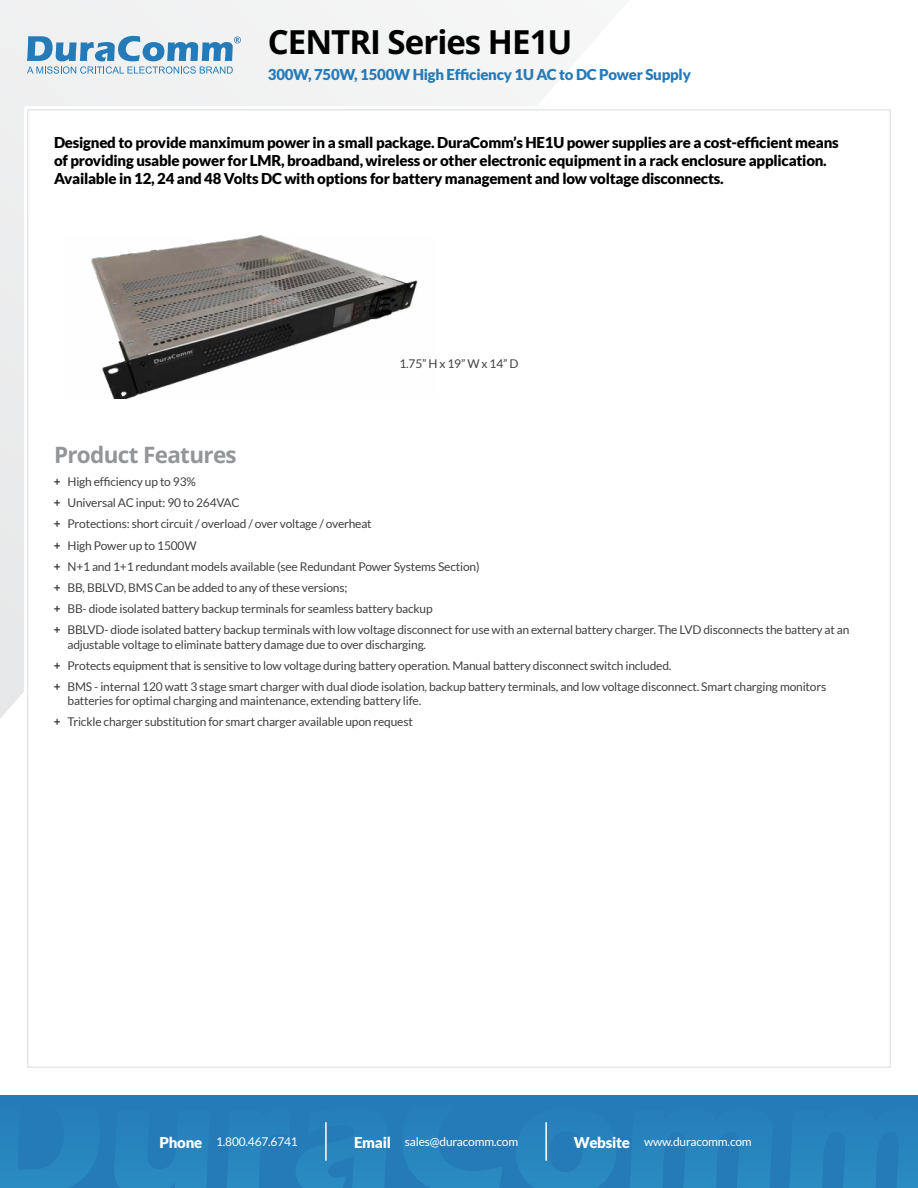
<style>
.page{position:relative;width:918px;height:1188px;background:#fff}
.page>*{position:absolute;margin:0;border:0;box-sizing:border-box;transform-origin:0 0}
.t1{font:700 33px "Open Sans";letter-spacing:-.03em;color:#000}
.t2{font:700 22.5px "Open Sans";letter-spacing:-.03em;color:#939598}
.t3{font:900 15px/18px "Lato";letter-spacing:-.015em;color:#000}
.t4{font:900 15px "Lato";letter-spacing:-.015em;color:#257ab8}
.t5{font:12px/21.1px "Lato";letter-spacing:-.015em;color:#414042}
.t6{font:12px "Lato";letter-spacing:-.015em;color:#fff}
.s1{font-family:"Open Sans";font-weight:700}
.s2{font-weight:900;font-size:15px}
</style>
<div class="page">
<svg style="left:0;top:0;width:545px;height:719px;fill:#f2f2f3"></svg>
<svg style="left:27px;top:36px;width:214px;height:38px"></svg>
<div style="left:27px;top:109px;width:864px;height:959px;background:#fff;border:2px solid #e6e7e8"></div>
<div style="left:0;top:1095px;width:918px;height:93px;background:#257ab8"></div>
<svg style="left:0;top:1148px;width:98px;height:40px"></svg>
<svg style="left:114px;top:1148px;width:94px;height:40px"></svg>
<svg style="left:227px;top:1148px;width:34px;height:40px"></svg>
<svg style="left:296px;top:1122px;width:90px;height:66px"></svg>
<svg style="left:403px;top:1148px;width:99px;height:40px"></svg>
<svg style="left:516px;top:1122px;width:100px;height:66px"></svg>
<svg style="left:630px;top:1148px;width:141px;height:40px"></svg>
<svg style="left:789px;top:1148px;width:129px;height:40px"></svg>
<hr style="left:325px;top:1123px;width:2px;height:37px;background:#fff">
<hr style="left:545px;top:1123px;width:2px;height:37px;background:#fff">
<img style="left:91px;top:235px;width:327px;height:164px">
<h1 class="t1" style="left:268px;top:19px;width:306px">CENTRI Series HE1U</h1>
<p class="t4" style="left:268px;top:65px;width:425px">300W, 750W, 1500W High Efficiency 1U AC to DC Power Supply</p>
<p class="t3" style="left:54px;top:133px;width:786px">Designed to provide manximum power in a small package. DuraComm’s HE1U power supplies are a cost-efficient means of providing usable power for LMR, broadband, wireless or other electronic equipment in a rack enclosure application.<br>Available in 12, 24 and 48 Volts DC with options for battery management and low voltage disconnects.</p>
<h2 class="t2" style="left:54px;top:439px;width:184px">Product Features</h2>
<p class="t5" style="left:399px;top:353px;width:121px">1.75” H x 19” W x 14” D</p>
<p class="t5" style="left:54px;top:471px;width:797px"><span class="s1">+</span> High efficiency up to 93%<br><span class="s1">+</span> Universal AC input: 90 to 264VAC<br><span class="s1">+</span> Protections: short circuit / overload / over voltage / overheat<br><span class="s1">+</span> High Power up to 1500W<br><span class="s1">+</span> N+1 and 1+1 redundant models available (see Redundant Power Systems Section)<br><span class="s1">+</span> BB, BBLVD, BMS Can be added to any of these versions;<br><span class="s1">+</span> BB- diode isolated battery backup terminals for seamless battery backup<br><span class="s1">+</span> BBLVD- diode isolated battery backup terminals with low voltage disconnect for use with an external battery charger. The LVD disconnects the battery at an</p>
<p class="t5" style="left:54px;top:634px;width:774px;text-indent:14px">adjustable voltage to eliminate battery damage due to over discharging.<br><span class="s1">+</span> Protects equipment that is sensitive to low voltage during battery operation. Manual battery disconnect switch included.<br><span class="s1">+</span> BMS - internal 120 watt 3 stage smart charger with dual diode isolation, backup battery terminals, and low voltage disconnect. Smart charging monitors</p>
<p class="t5" style="left:54px;top:690px;width:369px;text-indent:14px">batteries for optimal charging and maintenance, extending battery life. <span class="s1">+</span> Trickle charger substitution for smart charger available upon request</p>
<p class="t6" style="left:159px;top:1135px;width:140px"><span class="s2">Phone</span> 1.800.467.6741</p>
<p class="t6" style="left:354px;top:1135px;width:166px"><span class="s2">Email</span> sales@duracomm.com</p>
<p class="t6" style="left:574px;top:1135px;width:179px"><span class="s2">Website</span> www.duracomm.com</p>
</div>
